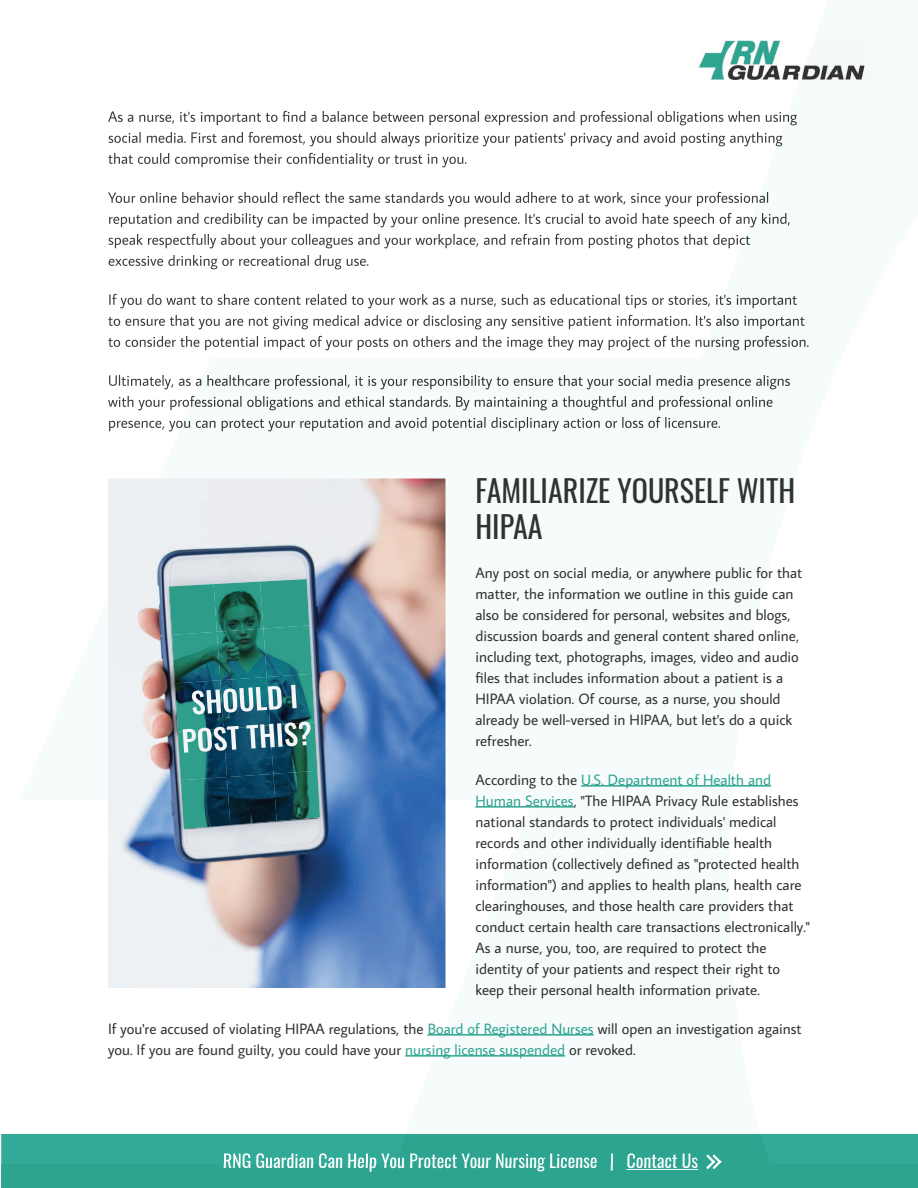
<style>
.page{position:relative;width:918px;height:1188px;background:#fff}
.page>*{position:absolute;margin:0;border:0;box-sizing:border-box;transform-origin:0 0}
.t1{font:30px/36px "Oswald";color:#313232}
.t2{font:18px "Oswald";color:#fff}
.t3{font:15px/21px "Average Sans";color:#313232}
.s1{color:#2da490}
</style>
<div class="page">
<div style="left:2px;top:1134px;width:916px;height:54px;background:#2da490"></div>
<svg style="left:627px;top:1169px;width:71px;height:1px"></svg>
<img style="left:409px;top:806px;width:185px;height:251px">
<img style="left:224px;top:1153px;width:180px;height:11px">
<img style="left:410px;top:1154px;width:203px;height:10px">
<img style="left:627px;top:1153px;width:71px;height:11px">
<img style="left:108px;top:111px;width:689px;height:14px">
<img style="left:108px;top:132px;width:675px;height:14px">
<img style="left:108px;top:153px;width:359px;height:14px">
<img style="left:108px;top:192px;width:661px;height:14px">
<img style="left:109px;top:213px;width:681px;height:14px">
<img style="left:108px;top:234px;width:642px;height:14px">
<img style="left:109px;top:255px;width:260px;height:14px">
<img style="left:109px;top:294px;width:688px;height:14px">
<img style="left:108px;top:315px;width:697px;height:14px">
<img style="left:108px;top:336px;width:701px;height:14px">
<img style="left:109px;top:375px;width:681px;height:14px">
<img style="left:108px;top:396px;width:665px;height:14px">
<img style="left:109px;top:417px;width:611px;height:14px">
<img style="left:698px;top:40px;width:168px;height:40px">
<svg style="left:706px;top:1155px;width:16px;height:14px"></svg>
<svg style="left:581px;top:786px;width:190px;height:1px"></svg>
<svg style="left:476px;top:807px;width:98px;height:1px"></svg>
<svg style="left:428px;top:1035px;width:166px;height:1px"></svg>
<svg style="left:405px;top:1056px;width:160px;height:1px"></svg>
<img style="left:108px;top:478px;width:338px;height:510px">
<img style="left:169px;top:635px;width:12px;height:194px">
<img style="left:230px;top:821px;width:90px;height:5px">
<img style="left:169px;top:584px;width:45px;height:51px">
<img style="left:214px;top:582px;width:46px;height:50px">
<img style="left:260px;top:579px;width:49px;height:50px">
<img style="left:172px;top:632px;width:45px;height:51px">
<img style="left:217px;top:629px;width:46px;height:51px">
<img style="left:263px;top:625px;width:49px;height:52px">
<img style="left:175px;top:680px;width:45px;height:52px">
<img style="left:220px;top:677px;width:47px;height:49px">
<img style="left:267px;top:674px;width:48px;height:48px">
<img style="left:178px;top:729px;width:46px;height:51px">
<img style="left:224px;top:725px;width:46px;height:52px">
<img style="left:270px;top:722px;width:47px;height:52px">
<img style="left:181px;top:777px;width:49px;height:52px">
<img style="left:227px;top:774px;width:50px;height:51px">
<img style="left:273px;top:771px;width:47px;height:50px">
<svg style="left:192px;top:686px;width:90px;height:29px"></svg>
<svg style="left:291px;top:685px;width:6px;height:23px"></svg>
<svg style="left:183px;top:726px;width:56px;height:27px"></svg>
<svg style="left:246px;top:721px;width:65px;height:28px"></svg>
<h1 class="t1" style="left:476px;top:470px;width:321px">FAMILIARIZE YOURSELF WITH<br>HIPAA</h1>
<p class="t3" style="left:476px;top:562px;width:328px">Any post on social media, or anywhere public for that matter, the information we outline in this guide can also be considered for personal, websites and blogs, discussion boards and general content shared online, including text, photographs, images, video and audio files that includes information about a patient is a HIPAA violation. Of course, as a nurse, you should already be well-versed in HIPAA, but let's do a quick refresher.</p>
<p class="t3" style="left:476px;top:769px;width:336px">According to the <span class="s1">U.S. Department of Health and Human Services</span>, "The HIPAA Privacy Rule establishes national standards to protect individuals' medical records and other individually identifiable health information (collectively defined as "protected health information") and applies to health plans, health care clearinghouses, and those health care providers that conduct certain health care transactions electronically." As a nurse, you, too, are required to protect the identity of your patients and respect their right to keep their personal health information private.</p>
<p class="t3" style="left:108px;top:1018px;width:695px">If you're accused of violating HIPAA regulations, the <span class="s1">Board of Registered Nurses</span> will open an investigation against you. If you are found guilty, you could have your <span class="s1">nursing license suspended</span> or revoked.</p>
<p class="t2" style="left:223px;top:1145px;width:477px">RNG Guardian Can Help You Protect Your Nursing License | Contact Us</p>
</div>
